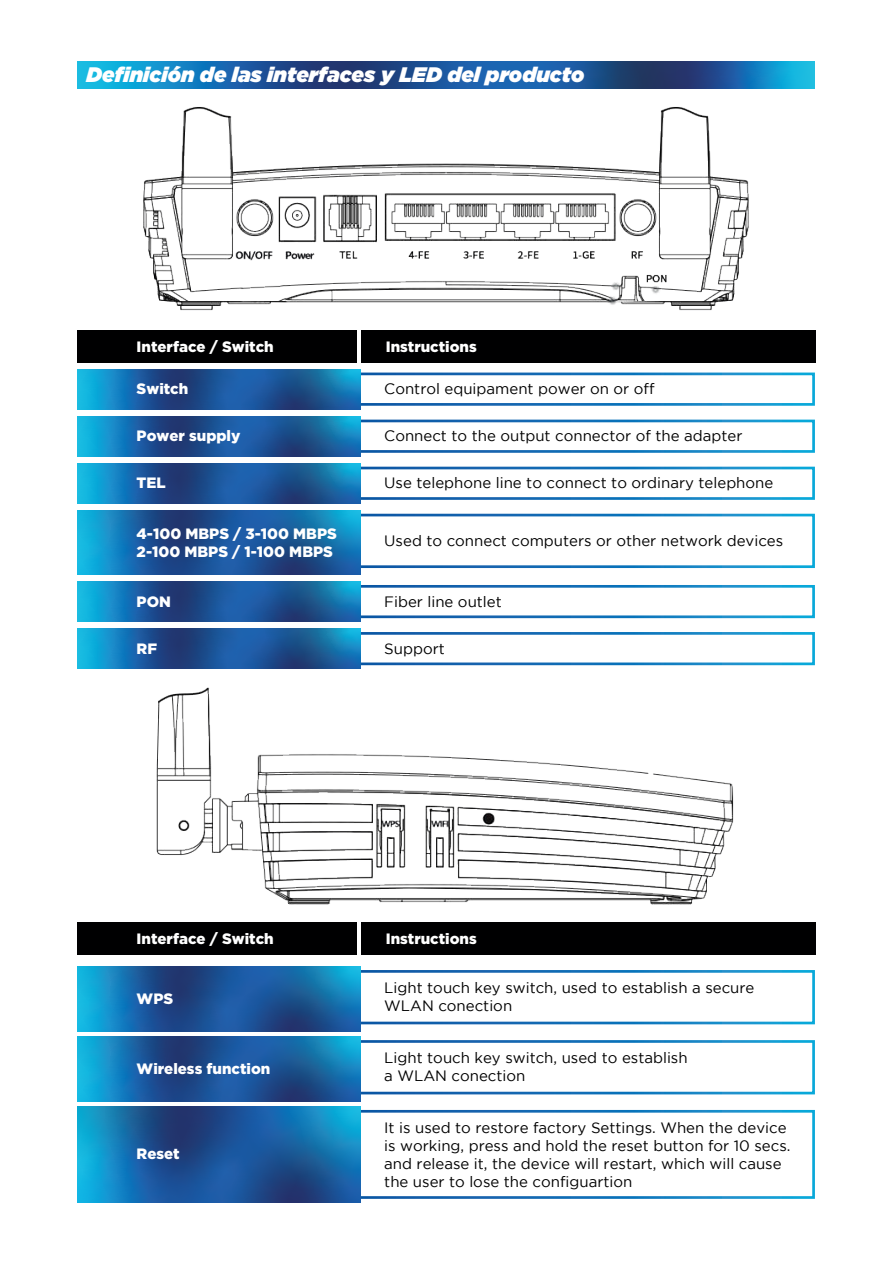
<style>
.page{position:relative;width:893px;height:1263px;background:#fff}
.page>*{position:absolute;margin:0;border:0;box-sizing:border-box;transform-origin:0 0}
.t1{font:italic 900 21px "Gotham";color:#fff}
.t2{font:15px/18px "Gotham";color:#000001}
.t3{font:900 15px/18px "Gotham";color:#fff}
</style>
<div class="page">
<div style="left:339px;top:373px;width:476px;height:33px;border:3px solid #fff"></div>
<svg style="left:78px;top:369px;width:283px;height:40px;background:#1a63a1"></svg>
<img style="left:144px;top:107px;width:605px;height:204px">
<img style="left:156px;top:687px;width:578px;height:218px">
<svg style="left:78px;top:62px;width:737px;height:27px;background:#1a63a0"></svg>
<div style="left:339px;top:420px;width:476px;height:33px;border:3px solid #fff"></div>
<svg style="left:78px;top:416px;width:283px;height:40px;background:#1a63a1"></svg>
<div style="left:339px;top:585px;width:476px;height:33px;border:3px solid #fff"></div>
<svg style="left:78px;top:581px;width:283px;height:41px;background:#1a62a1"></svg>
<div style="left:339px;top:632px;width:476px;height:33px;border:3px solid #fff"></div>
<svg style="left:78px;top:628px;width:283px;height:41px;background:#1a63a1"></svg>
<div style="left:339px;top:467px;width:476px;height:33px;border:3px solid #fff"></div>
<svg style="left:78px;top:463px;width:283px;height:40px;background:#1a63a1"></svg>
<div style="left:339px;top:514px;width:476px;height:54px;border:3px solid #fff"></div>
<svg style="left:78px;top:510px;width:283px;height:65px;background:#1963a2"></svg>
<div style="left:339px;top:970px;width:476px;height:54px;border:3px solid #fff"></div>
<svg style="left:78px;top:966px;width:283px;height:65px;background:#1963a2"></svg>
<div style="left:339px;top:1040px;width:476px;height:54px;border:3px solid #fff"></div>
<svg style="left:78px;top:1037px;width:283px;height:64px;background:#1963a2"></svg>
<div style="left:339px;top:1110px;width:476px;height:89px;border:3px solid #fff"></div>
<svg style="left:78px;top:1106px;width:283px;height:96px;background:#1964a2"></svg>
<div style="left:78px;top:331px;width:279px;height:32px;background:#000001"></div>
<div style="left:361px;top:331px;width:454px;height:32px;background:#000001"></div>
<div style="left:78px;top:922px;width:279px;height:32px;background:#000001"></div>
<div style="left:361px;top:922px;width:454px;height:32px;background:#000001"></div>
<h1 class="t1" style="left:86px;top:63px;width:499px">Definición de las interfaces y LED del producto</h1>
<p class="t3" style="left:137px;top:337px;width:139px">Interface / Switch</p>
<p class="t3" style="left:386px;top:337px;width:93px">Instructions</p>
<p class="t3" style="left:137px;top:379px;width:53px">Switch</p>
<p class="t2" style="left:384px;top:380px;width:272px">Control equipament power on or off</p>
<p class="t3" style="left:137px;top:427px;width:105px">Power supply</p>
<p class="t2" style="left:384px;top:427px;width:360px">Connect to the output connector of the adapter</p>
<p class="t3" style="left:137px;top:474px;width:31px">TEL</p>
<p class="t2" style="left:384px;top:474px;width:391px">Use telephone line to connect to ordinary telephone</p>
<p class="t3" style="left:137px;top:524px;width:202px">4-100 MBPS / 3-100 MBPS<br>2-100 MBPS / 1-100 MBPS</p>
<p class="t2" style="left:384px;top:531px;width:400px">Used to connect computers or other network devices</p>
<p class="t3" style="left:137px;top:592px;width:36px">PON</p>
<p class="t2" style="left:384px;top:592px;width:119px">Fiber line outlet</p>
<p class="t3" style="left:137px;top:639px;width:22px">RF</p>
<p class="t2" style="left:384px;top:639px;width:62px">Support</p>
<p class="t3" style="left:137px;top:929px;width:139px">Interface / Switch</p>
<p class="t3" style="left:386px;top:929px;width:93px">Instructions</p>
<p class="t3" style="left:137px;top:989px;width:38px">WPS</p>
<p class="t2" style="left:384px;top:979px;width:372px">Light touch key switch, used to establish a secure<br>WLAN conection</p>
<p class="t3" style="left:137px;top:1059px;width:135px">Wireless function</p>
<p class="t2" style="left:384px;top:1049px;width:305px">Light touch key switch, used to establish a WLAN conection</p>
<p class="t3" style="left:137px;top:1145px;width:45px">Reset</p>
<p class="t2" style="left:384px;top:1119px;width:408px">It is used to restore factory Settings. When the device is working, press and hold the reset button for 10 secs. and release it, the device will restart, which will cause the user to lose the configuartion</p>
</div>
